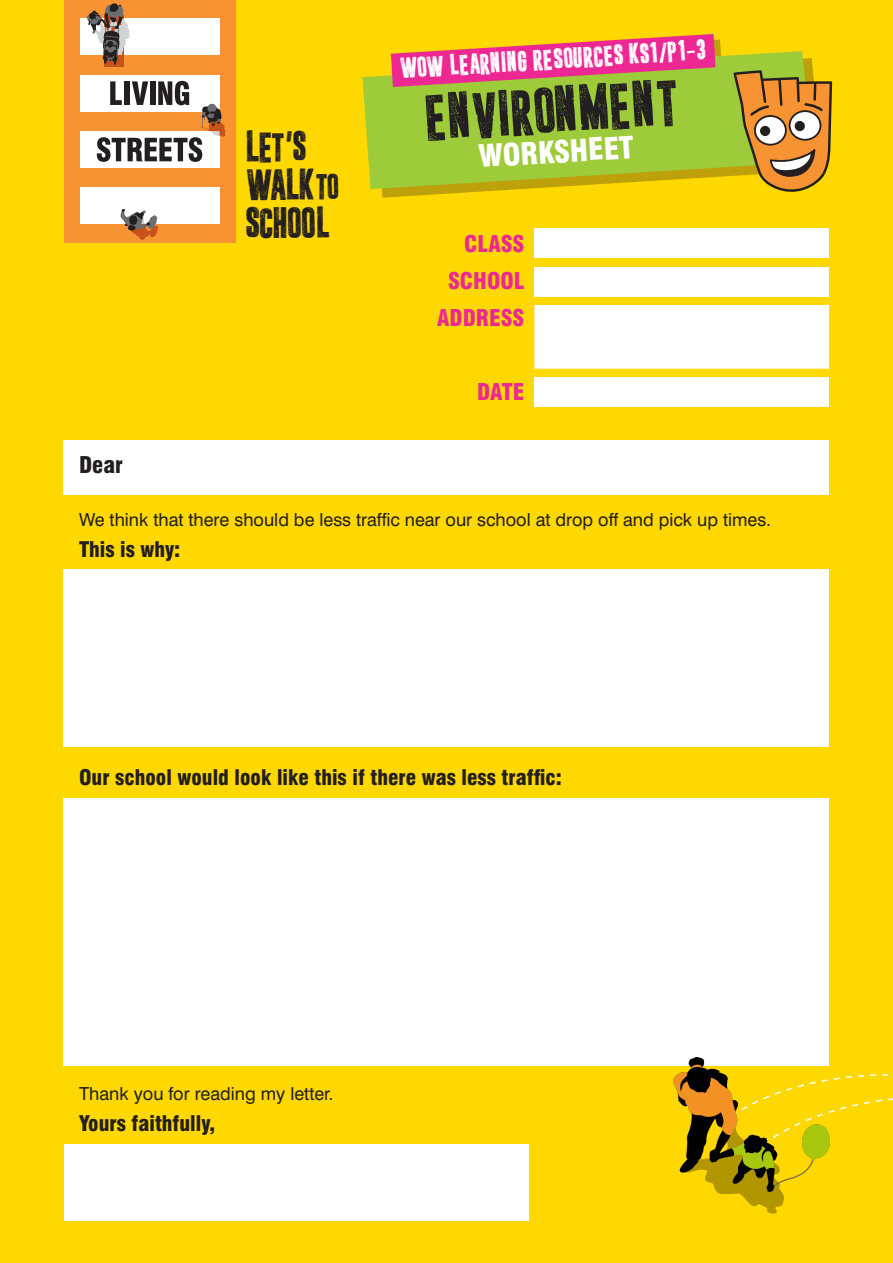
<style>
.page{position:relative;width:893px;height:1263px;background:#ffd801}
.page>*{position:absolute;margin:0;border:0;box-sizing:border-box;transform-origin:0 0}
.t1{font:57px "Living Streets Campaign";color:#231f20}
.Image{font:38.55px/38.4px "Living Streets Campaign";letter-spacing:-.025em;color:#231f20}
.Image-2{font:37.5px "Living Streets Campaign";color:#231f20}
.Image-3{font:31.8px/27.9px "Living Streets Campaign";color:#231f20;text-align:center}
.t2{font:900 condensed 30px "Swiss 721 BT";color:#fff}
.t3{font:25.5px "Living Streets Campaign";color:#fff}
.t4{font:900 condensed 22.5px "Swiss 721 BT";color:#ed2893}
.t5{font:900 condensed 22.5px "Swiss 721 BT";color:#231f20}
._2_text{font:900 condensed 21px "Swiss 721 BT";color:#231f20}
._2_text-2{font:18px "Swiss 721 BT";color:#231f20}
.s1{font-size:38.55px}
.s2{font-size:35.1px}
.s3{font-size:41.4px}
.s4{font-size:31.65px}
.s5{font-size:37.5px}
</style>
<div class="page">
<div style="left:64px;top:0;width:171px;height:243px;background:#f79332"></div>
<div style="left:80px;top:188px;width:139px;height:36px;background:#fff"></div>
<div style="left:80px;top:19px;width:139px;height:36px;background:#fff"></div>
<div style="left:80px;top:131px;width:139px;height:37px;background:#fff"></div>
<div style="left:80px;top:75px;width:139px;height:36px;background:#fff"></div>
<div style="left:105px;top:15px;width:19px;height:51px;background:#c7521a"></div>
<svg style="left:97px;top:81px;width:129px;height:81px"></svg>
<svg style="left:121px;top:209px;width:37px;height:31px"></svg>
<svg style="left:87px;top:3px;width:43px;height:62px"></svg>
<div style="left:64px;top:441px;width:765px;height:54px;background:#fff"></div>
<div style="left:64px;top:569px;width:765px;height:177px;background:#fff"></div>
<div style="left:64px;top:1144px;width:465px;height:76px;background:#fff"></div>
<div style="left:64px;top:798px;width:765px;height:267px;background:#fff"></div>
<div style="left:534px;top:228px;width:295px;height:30px;background:#fff"></div>
<div style="left:534px;top:267px;width:295px;height:29px;background:#fff"></div>
<div style="left:534px;top:305px;width:295px;height:64px;background:#fff"></div>
<div style="left:534px;top:377px;width:295px;height:30px;background:#fff"></div>
<svg style="left:381px;top:189px;width:139px;height:9px"></svg>
<svg style="left:362px;top:51px;width:451px;height:138px;background:#a7c932"></svg>
<svg style="left:391px;top:34px;width:331px;height:53px"></svg>
<svg style="left:733px;top:70px;width:99px;height:122px;background:#c69840"></svg>
<svg style="left:829px;top:1074px;width:64px;height:73px"></svg>
<img style="left:674px;top:1057px;width:155px;height:157px">
<p class="Image-2" style="left:246px;top:130px;width:64px"><span class="s1">L</span>E<span class="s2">T</span><span class="s3">'</span>S</p>
<p class="Image" style="left:246px;top:169px;width:94px">WALK<span class="s4">TO<br></span>S<span class="s5">C</span>HOOL</p>
<p class="t3" style="left:400px;top:56px;width:308px;rotate:-3deg">WOW LEARNING RESOURCES KS1/P1-3</p>
<p class="t1" style="left:426px;top:92px;width:256px;rotate:-3deg">ENVIRONMENT</p>
<p class="Image-3" style="left:634px;top:59px;width:67px;rotate:-8deg">Did you know?</p>
<p class="t2" style="left:477px;top:139px;width:157px;rotate:-4deg">WORKSHEET</p>
<p class="t4" style="left:464px;top:230px;width:62px">CLASS</p>
<p class="t4" style="left:448px;top:267px;width:78px">SCHOOL</p>
<p class="t4" style="left:437px;top:304px;width:89px">ADDRESS</p>
<p class="t4" style="left:477px;top:378px;width:49px">DATE</p>
<p class="t5" style="left:79px;top:451px;width:45px">Dear</p>
<p class="_2_text-2" style="left:79px;top:508px;width:694px">We think that there should be less traffic near our school at drop off and pick up times.</p>
<p class="_2_text" style="left:79px;top:536px;width:103px">This is why:</p>
<p class="_2_text" style="left:79px;top:765px;width:484px">Our school would look like this if there was less traffic:</p>
<p class="_2_text-2" style="left:79px;top:1083px;width:256px">Thank you for reading my letter.</p>
<p class="_2_text" style="left:79px;top:1111px;width:137px">Yours faithfully,</p>
</div>
